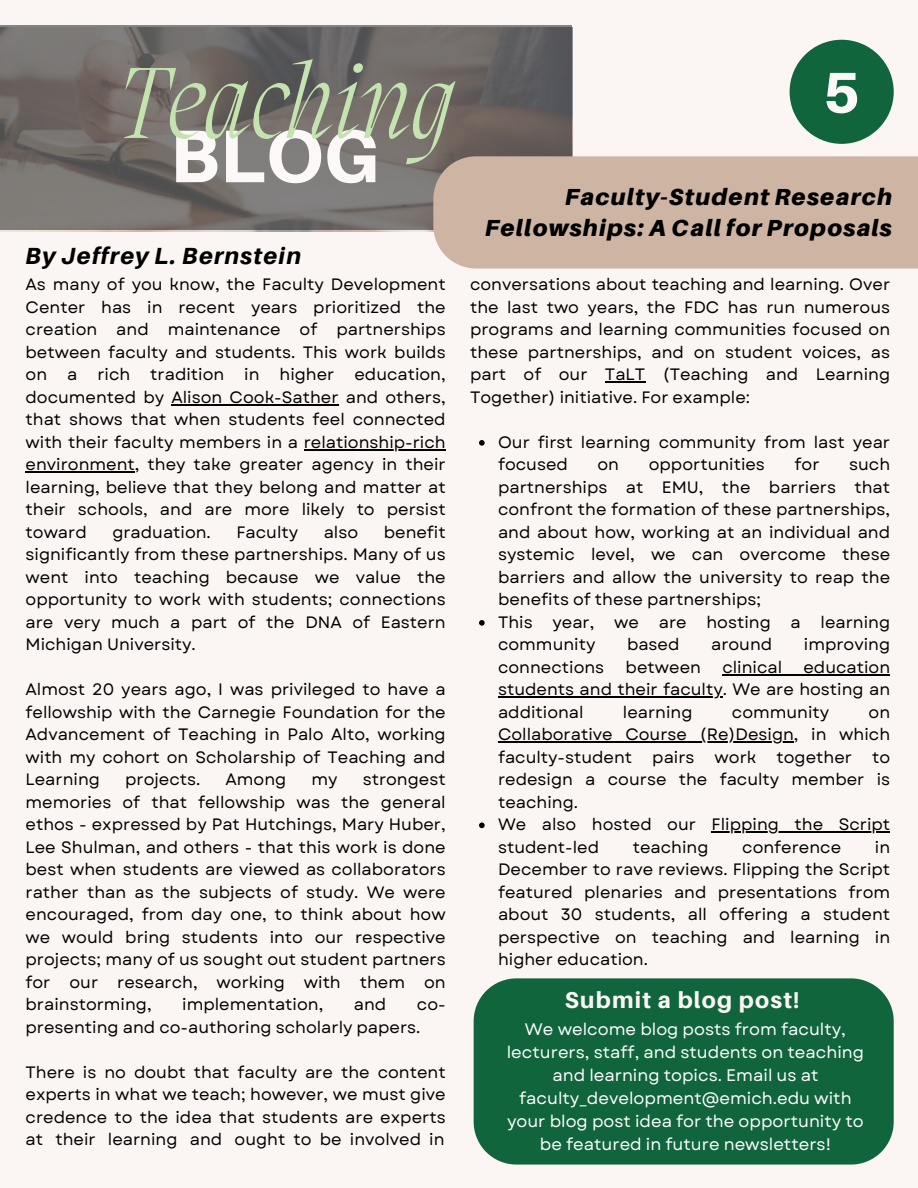
<style>
.page{position:relative;width:918px;height:1188px;background:#fbf6f3}
.page>*{position:absolute;margin:0;border:0;box-sizing:border-box;transform-origin:0 0}
.t1{font:italic 200 103.5px "Migra";color:#c5e3b1}
.t2{font:800 74.7px "Aileron";color:#fdf8f8}
.t3{font:800 57.6px "Aileron";color:#fdf8f8}
.t4{font:italic 800 23.4px "Aileron";letter-spacing:.055em;color:#000}
.t5{font:italic 900 23.25px/31.5px "Aileron";letter-spacing:.055em;color:#000;text-align:right}
.t6{font:800 22.95px "Aileron";letter-spacing:.055em;color:#fbf6f3}
.t7{font:16.65px/22.8px "Garet";color:#fff;text-align:center}
.t8{font:16.5px/22.5px "Garet";color:#000;text-align:justify}
</style>
<div class="page">
<div style="left:790px;top:40px;width:104px;height:104px;background:#10653d;border-radius:50%"></div>
<hr style="left:171px;top:404px;width:59px;height:1px;background:#000">
<hr style="left:230px;top:404px;width:109px;height:1px;background:#000">
<hr style="left:304px;top:449px;width:142px;height:1px;background:#000">
<hr style="left:26px;top:472px;width:109px;height:1px;background:#000">
<div style="left:474px;top:978px;width:420px;height:187px;background:#10653d"></div>
<hr style="left:605px;top:382px;width:40px;height:1px;background:#000">
<svg style="left:479px;top:440px;width:6px;height:6px"></svg>
<svg style="left:479px;top:620px;width:6px;height:6px"></svg>
<hr style="left:722px;top:674px;width:168px;height:1px;background:#000">
<hr style="left:498px;top:697px;width:225px;height:1px;background:#000">
<hr style="left:498px;top:742px;width:296px;height:1px;background:#000">
<svg style="left:479px;top:823px;width:6px;height:5px"></svg>
<hr style="left:712px;top:832px;width:178px;height:1px;background:#000">
<svg style="left:0;top:25px;width:572px;height:204px;background:#716c69"></svg>
<div style="left:433px;top:156px;width:485px;height:113px;background:#ceb4a2"></div>
<h1 class="t1" style="left:118px;top:54px;width:337px">Teaching</h1>
<h2 class="t2" style="left:170px;top:110px;width:211px">BLOG</h2>
<h3 class="t4" style="left:26px;top:241px;width:277px">By Jeffrey L. Bernstein</h3>
<p class="t8" style="left:26px;top:273px;width:422px">As many of you know, the Faculty Development Center has in recent years prioritized the creation and maintenance of partnerships between faculty and students. This work builds on a rich tradition in higher education, documented by Alison Cook-Sather and others, that shows that when students feel connected with their faculty members in a relationship-rich environment, they take greater agency in their learning, believe that they belong and matter at their schools, and are more likely to persist toward</p>
<p class="t8" style="left:26px;top:521px;width:422px;text-indent:358px">benefit significantly from these partnerships. Many of us went into teaching because we value the opportunity to work with students; connections are very much a part of the DNA of Eastern Michigan University.</p>
<p class="t8" style="left:26px;top:678px;width:422px">Almost 20 years ago, I was privileged to have a fellowship with the Carnegie Foundation for the Advancement of Teaching in Palo Alto, working with my cohort on Scholarship of Teaching and Learning</p>
<p class="t8" style="left:112px;top:521px;width:100px">graduation.</p>
<p class="t8" style="left:236px;top:521px;width:63px">Faculty</p>
<p class="t8" style="left:324px;top:521px;width:36px">also</p>
<p class="t8" style="left:125px;top:768px;width:77px">projects.</p>
<p class="t8" style="left:226px;top:768px;width:62px">Among</p>
<p class="t8" style="left:311px;top:768px;width:28px">my</p>
<p class="t8" style="left:26px;top:768px;width:422px;text-indent:337px">strongest memories of that fellowship was the general ethos - expressed by Pat Hutchings, Mary Huber, Lee Shulman, and others - that this work is done best when students are viewed as collaborators rather than as the subjects of study. We were encouraged, from day one, to think about how we would bring students into our respective projects; many of us sought out student partners for our research, working with them on brainstorming,</p>
<p class="t8" style="left:182px;top:993px;width:143px">implementation,</p>
<p class="t8" style="left:354px;top:993px;width:34px">and</p>
<p class="t8" style="left:26px;top:993px;width:422px;text-indent:391px">co&shy;presenting and co-authoring scholarly papers.</p>
<p class="t8" style="left:26px;top:1061px;width:422px">There is no doubt that faculty are the content experts in what we teach; however, we must give credence to the idea that students are experts at their learning and ought to be involved in</p>
<h3 class="t3" style="left:823px;top:57px;width:38px">5</h3>
<h3 class="t5" style="left:485px;top:180px;width:408px">Faculty-Student Research<br>Fellowships: A Call for Proposals</h3>
<p class="t8" style="left:470px;top:273px;width:422px">conversations about teaching and learning. Over the last two years, the FDC has run numerous programs and learning communities focused on these partnerships, and on student voices, as part of our TaLT (Teaching and Learning Together) initiative. For example:</p>
<p class="t8" style="left:498px;top:431px;width:394px">Our first learning community from last year focused</p>
<p class="t8" style="left:598px;top:453px;width:23px">on</p>
<p class="t8" style="left:649px;top:453px;width:118px">opportunities</p>
<p class="t8" style="left:795px;top:453px;width:26px">for</p>
<p class="t8" style="left:498px;top:453px;width:394px;text-align:left;text-indent:351px">such partnerships at EMU, the barriers that confront the formation of these partnerships, and about how, working at an individual and systemic level, we can overcome these barriers and allow the university to reap the benefits of these partnerships;<br>This year, we are hosting a learning community</p>
<p class="t8" style="left:627px;top:633px;width:54px">based</p>
<p class="t8" style="left:711px;top:633px;width:63px">around</p>
<p class="t8" style="left:804px;top:633px;width:88px">improving</p>
<p class="t8" style="left:498px;top:656px;width:108px">connections</p>
<p class="t8" style="left:626px;top:656px;width:77px">between</p>
<p class="t8" style="left:722px;top:656px;width:61px">clinical</p>
<p class="t8" style="left:498px;top:656px;width:394px;text-indent:305px">education students and their faculty. We are hosting an additional</p>
<p class="t8" style="left:623px;top:701px;width:71px">learning</p>
<p class="t8" style="left:732px;top:701px;width:99px">community</p>
<p class="t8" style="left:498px;top:701px;width:394px;text-align:left;text-indent:371px">on<br>Collaborative Course (Re)Design, in which faculty-student pairs work together to redesign a course the faculty member is teaching.<br>We also hosted our Flipping the Script student-led</p>
<p class="t8" style="left:633px;top:836px;width:77px">teaching</p>
<p class="t8" style="left:742px;top:836px;width:100px">conference</p>
<p class="t8" style="left:498px;top:836px;width:394px;text-indent:377px">in December to rave reviews. Flipping the Script featured plenaries and presentations from about 30 students, all offering a student perspective on teaching and learning in higher education.</p>
<h3 class="t6" style="left:565px;top:986px;width:236px">Submit a blog post!</h3>
<p class="t7" style="left:507px;top:1018px;width:359px">We welcome blog posts from faculty, lecturers, staff, and students on teaching and learning topics. Email us at faculty_development@emich.edu with your blog post idea for the opportunity to be featured in future newsletters!</p>
</div>
